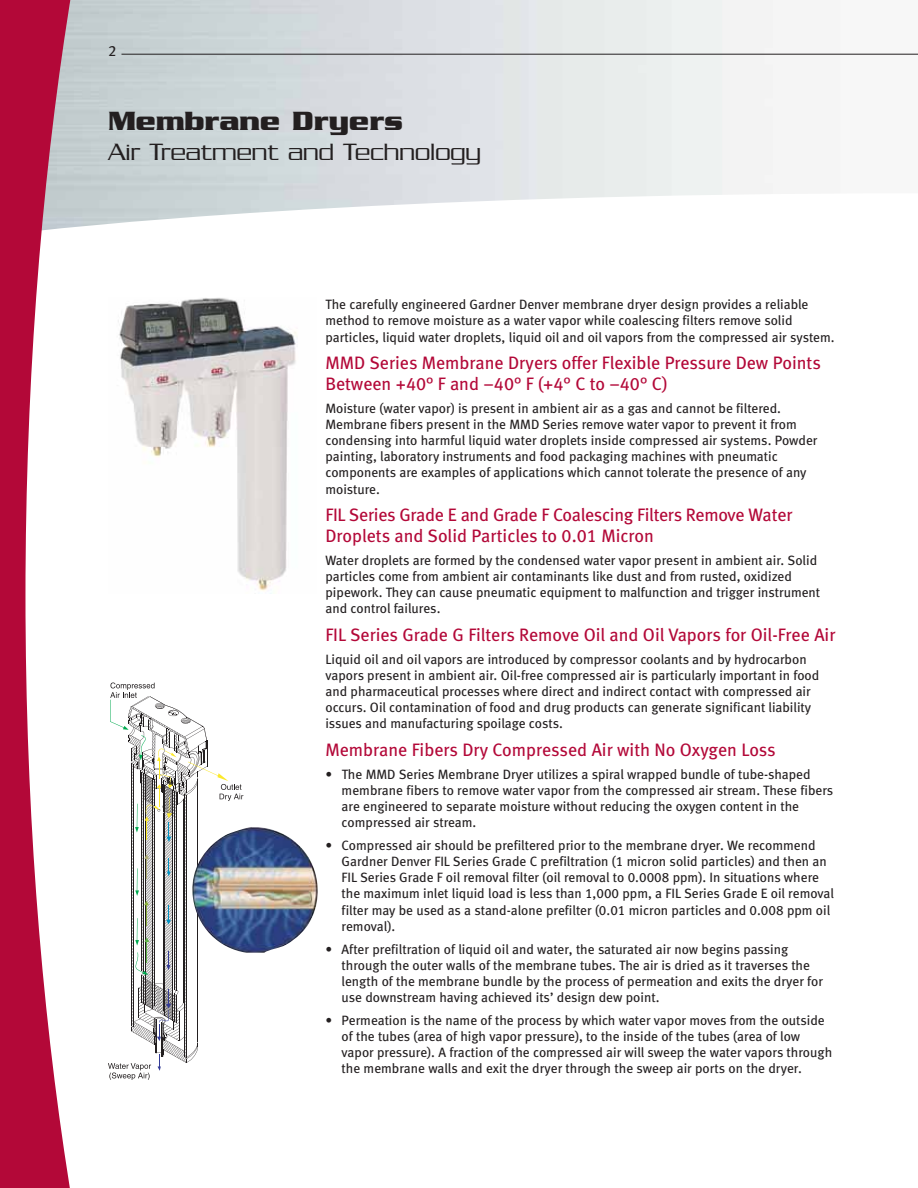
<style>
.page{position:relative;width:918px;height:1188px;background:#fff}
.page>*{position:absolute;margin:0;border:0;box-sizing:border-box;transform-origin:0 0}
.t1{font:700 28.5px "Serpentine LT";color:#231f20}
.t2{font:300 25.5px "Serpentine LT";color:#231f20}
.t3{font:18px/21px "Meta Book LF";color:#b30838}
.t4{font:15px "Meta Book LF";color:#231f20}
.t5{font:13.5px/16.2px "Meta Book LF";color:#231f20}
</style>
<div class="page">
<hr style="left:121px;top:54px;width:797px;height:1px;background:#231f20">
<svg style="left:0;top:0;width:72px;height:1188px;fill:#b30838"></svg>
<img style="left:118px;top:298px;width:179px;height:293px">
<svg style="left:108px;top:682px;width:135px;height:398px"></svg>
<img style="left:190px;top:827px;width:128px;height:126px">
<p class="t4" style="left:108px;top:42px;width:10px">2</p>
<h1 class="t1" style="left:108px;top:104px;width:297px">Membrane Dryers</h1>
<h2 class="t2" style="left:108px;top:138px;width:375px">Air Treatment and Technology</h2>
<p class="t5" style="left:325px;top:296px;width:511px">The carefully engineered Gardner Denver membrane dryer design provides a reliable method to remove moisture as a water vapor while coalescing filters remove solid particles, liquid water droplets, liquid oil and oil vapors from the compressed air system.</p>
<h3 class="t3" style="left:325px;top:352px;width:497px">MMD Series Membrane Dryers offer Flexible Pressure Dew Points<br>Between +40° F and –40° F (+4° C to –40° C)</h3>
<p class="t5" style="left:325px;top:400px;width:494px">Moisture (water vapor) is present in ambient air as a gas and cannot be filtered.<br>Membrane fibers present in the MMD Series remove water vapor to prevent it from condensing into harmful liquid water droplets inside compressed air systems. Powder painting, laboratory instruments and food packaging machines with pneumatic components are examples of applications which cannot tolerate the presence of any moisture.</p>
<h3 class="t3" style="left:325px;top:504px;width:469px">FIL Series Grade E and Grade F Coalescing Filters Remove Water<br>Droplets and Solid Particles to 0.01 Micron</h3>
<p class="t5" style="left:325px;top:552px;width:496px">Water droplets are formed by the condensed water vapor present in ambient air. Solid particles come from ambient air contaminants like dust and from rusted, oxidized pipework. They can cause pneumatic equipment to malfunction and trigger instrument and control failures.</p>
<h3 class="t3" style="left:325px;top:624px;width:511px">FIL Series Grade G Filters Remove Oil and Oil Vapors for Oil-Free Air</h3>
<p class="t5" style="left:325px;top:651px;width:495px">Liquid oil and oil vapors are introduced by compressor coolants and by hydrocarbon vapors present in ambient air. Oil-free compressed air is particularly important in food and pharmaceutical processes where direct and indirect contact with compressed air occurs. Oil contamination of food and drug products can generate significant liability issues and manufacturing spoilage costs.</p>
<h3 class="t3" style="left:325px;top:739px;width:452px">Membrane Fibers Dry Compressed Air with No Oxygen Loss</h3>
<p class="t5" style="left:342px;top:766px;width:493px;text-indent:-16px">• The MMD Series Membrane Dryer utilizes a spiral wrapped bundle of tube-shaped membrane fibers to remove water vapor from the compressed air stream. These fibers are engineered to separate moisture without reducing the oxygen content in the compressed air stream.</p>
<p class="t5" style="left:342px;top:837px;width:494px;text-indent:-16px">• Compressed air should be prefiltered prior to the membrane dryer. We recommend Gardner Denver FIL Series Grade C prefiltration (1 micron solid particles) and then an FIL Series Grade F oil removal filter (oil removal to 0.0008 ppm). In situations where the maximum inlet liquid load is less than 1,000 ppm, a FIL Series Grade E oil removal filter may be used as a stand-alone prefilter (0.01 micron particles and 0.008 ppm oil removal).</p>
<p class="t5" style="left:342px;top:941px;width:483px;text-indent:-16px">• After prefiltration of liquid oil and water, the saturated air now begins passing through the outer walls of the membrane tubes. The air is dried as it traverses the length of the membrane bundle by the process of permeation and exits the dryer for use downstream having achieved its’ design dew point.</p>
<p class="t5" style="left:342px;top:1012px;width:492px;text-indent:-16px">• Permeation is the name of the process by which water vapor moves from the outside of the tubes (area of high vapor pressure), to the inside of the tubes (area of low vapor pressure). A fraction of the compressed air will sweep the water vapors through the membrane walls and exit the dryer through the sweep air ports on the dryer.</p>
</div>
